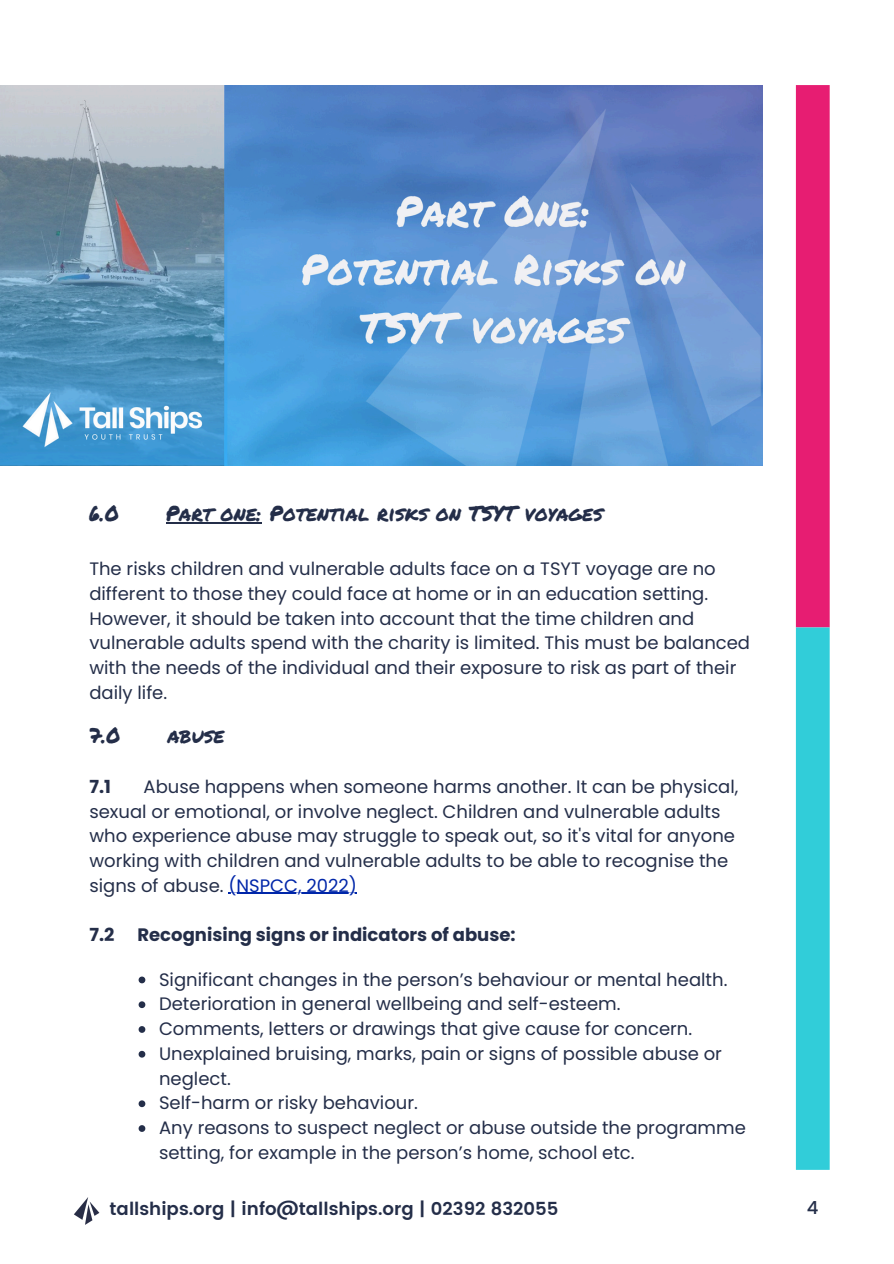
<style>
.page{position:relative;width:894px;height:1264px;background:#fff}
.page>*{position:absolute;margin:0;border:0;box-sizing:border-box;transform-origin:0 0}
.t1{font:21px "Permanent Marker";color:#242e49}
.t2{font:18px/24.8px "Poppins";color:#242e49}
.t3{font:600 18px "Poppins";color:#242e49}
.t4{font:700 18px "Poppins";color:#242e49}
.t5{font:500 18px "Poppins";color:#242e49}
.s1{color:#0026a9}
</style>
<div class="page">
<div style="left:795px;top:85px;width:34px;height:542px;background:#e71d72"></div>
<div style="left:795px;top:627px;width:34px;height:542px;background:#31cdd9"></div>
<img style="left:74px;top:1197px;width:26px;height:28px">
<img style="left:0;top:85px;width:762px;height:380px">
<hr style="left:166px;top:522px;width:96px;height:1px;background:#242e49">
<hr style="left:228px;top:892px;width:129px;height:2px;background:#0026a9">
<svg style="left:138px;top:976px;width:7px;height:7px"></svg>
<svg style="left:138px;top:1001px;width:7px;height:7px"></svg>
<svg style="left:138px;top:1026px;width:7px;height:6px"></svg>
<svg style="left:138px;top:1050px;width:7px;height:7px"></svg>
<svg style="left:138px;top:1100px;width:7px;height:7px"></svg>
<svg style="left:138px;top:1125px;width:7px;height:6px"></svg>
<h1 class="t1" style="left:89px;top:498px;width:31px">6.0</h1>
<h1 class="t1" style="left:166px;top:498px;width:438px">Part one: Potential risks on TSYT voyages</h1>
<p class="t2" style="left:89px;top:556px;width:662px">The risks children and vulnerable adults face on a TSYT voyage are no different to those they could face at home or in an education setting.<br>However, it should be taken into account that the time children and vulnerable adults spend with the charity is limited. This must be balanced with the needs of the individual and their exposure to risk as part of their daily life.</p>
<p class="t1" style="left:89px;top:720px;width:33px">7.0</p>
<p class="t1" style="left:167px;top:720px;width:59px">abuse</p>
<h2 class="t4" style="left:89px;top:773px;width:23px">7.1</h2>
<h2 class="t2" style="left:89px;top:774px;width:650px;text-indent:54px">Abuse happens when someone harms another. It can be physical, sexual or emotional, or involve neglect. Children and vulnerable adults who experience abuse may struggle to speak out, so it's vital for anyone working with children and vulnerable adults to be able to recognise the signs of abuse. <span class="s1">(NSPCC, 2022)</span></h2>
<p class="t4" style="left:89px;top:922px;width:26px">7.2</p>
<p class="t4" style="left:137px;top:922px;width:379px">Recognising signs or indicators of abuse:</p>
<p class="t2" style="left:159px;top:966px;width:569px">Significant changes in the person’s behaviour or mental health.</p>
<p class="t2" style="left:159px;top:991px;width:463px">Deterioration in general wellbeing and self-esteem.</p>
<p class="t2" style="left:159px;top:1016px;width:534px">Comments, letters or drawings that give cause for concern.</p>
<p class="t2" style="left:159px;top:1041px;width:564px">Unexplained bruising, marks, pain or signs of possible abuse or neglect.</p>
<p class="t2" style="left:159px;top:1090px;width:260px">Self-harm or risky behaviour.</p>
<p class="t2" style="left:159px;top:1115px;width:588px">Any reasons to suspect neglect or abuse outside the programme setting, for example in the person’s home, school etc.</p>
<p class="t3" style="left:109px;top:1198px;width:450px">tallships.org | info@tallships.org | 02392 832055</p>
<h1 class="t5" style="left:806px;top:1197px;width:13px">4</h1>
</div>
